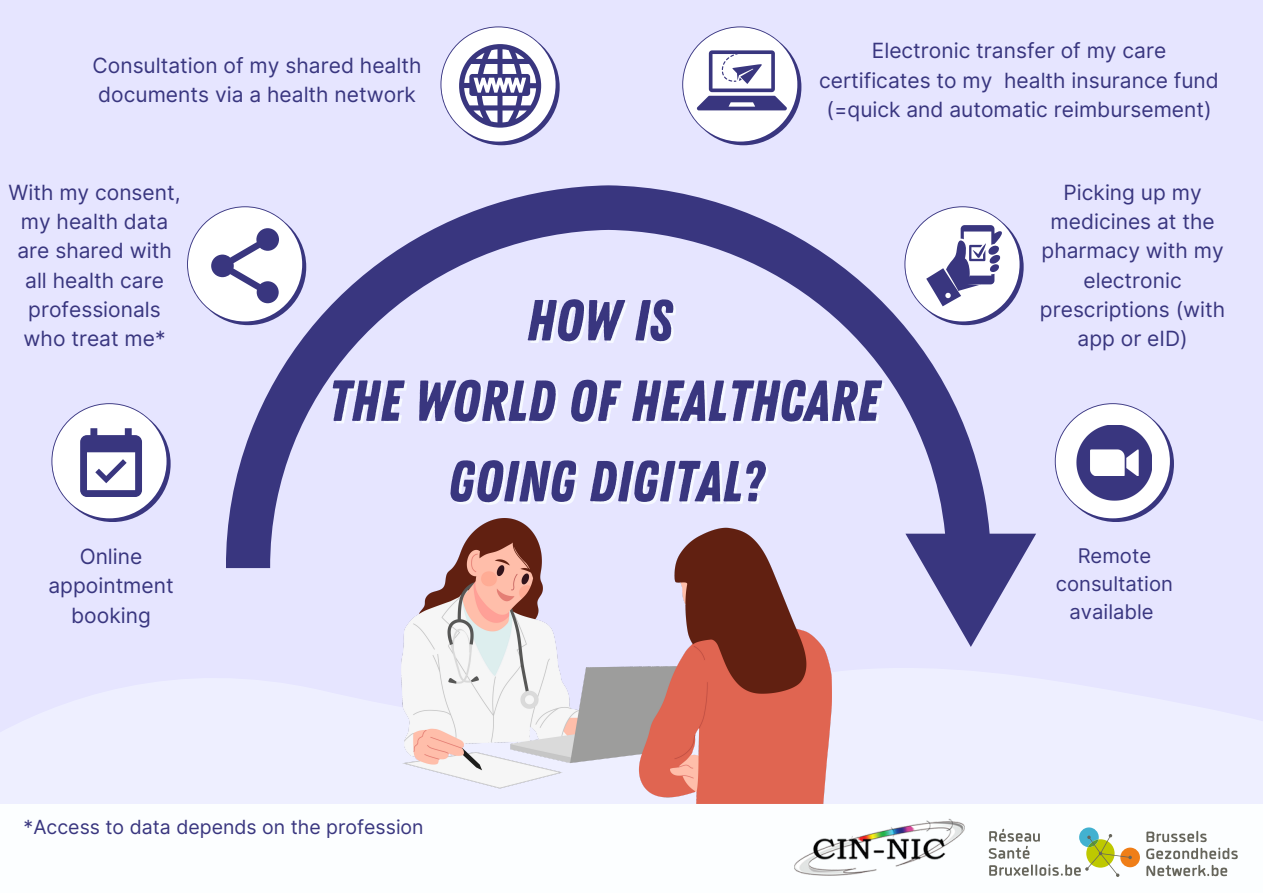
<style>
.page{position:relative;width:1263px;height:893px;background:#e6e5ff}
.page>*{position:absolute;margin:0;border:0;box-sizing:border-box;transform-origin:0 0}
.t1{font:57.75px "Zing Rust Base";color:#39367f}
.t2{font:21px/29.2px "Inter";color:#39367f;text-align:center}
.t3{font:20.25px/28.1px "Inter";color:#39367f;text-align:center}
.t4{font:19.5px "Inter";color:#39367f}
</style>
<div class="page">
<svg style="left:226px;top:185px;width:810px;height:462px"></svg>
<div style="left:0;top:668px;width:1263px;height:225px;background:linear-gradient(to bottom,#e7e7ff,#fff)"></div>
<svg style="left:187px;top:206px;width:119px;height:119px"></svg>
<svg style="left:440px;top:26px;width:120px;height:119px"></svg>
<img style="left:794px;top:804px;width:170px;height:72px">
<svg style="left:904px;top:206px;width:120px;height:119px"></svg>
<svg style="left:51px;top:403px;width:120px;height:119px"></svg>
<svg style="left:682px;top:26px;width:119px;height:119px"></svg>
<svg style="left:1055px;top:403px;width:119px;height:119px"></svg>
<div style="left:1073px;top:422px;width:82px;height:81px;background:#fff"></div>
<svg style="left:1077px;top:425px;width:75px;height:75px;fill:#39367f"></svg>
<div style="left:1090px;top:449px;width:48px;height:27px;background:#fff"></div>
<img style="left:401px;top:518px;width:430px;height:286px">
<div style="left:1120px;top:847px;width:20px;height:20px;background:#ef7e18;border-radius:50%"></div>
<svg style="left:1146px;top:831px;width:92px;height:28px"></svg>
<svg style="left:1146px;top:865px;width:81px;height:11px"></svg>
<svg style="left:989px;top:827px;width:143px;height:50px"></svg>
<p class="t2" style="left:93px;top:51px;width:330px;text-align:left">Consultation of my shared health documents via a health network</p>
<p class="t2" style="left:819px;top:36px;width:401px">Electronic transfer of my care certificates to my health insurance fund (=quick and automatic reimbursement)</p>
<p class="t2" style="left:9px;top:178px;width:173px">With my consent, my health data are shared with all health care professionals who treat me*</p>
<p class="t2" style="left:48px;top:542px;width:127px">Online appointment booking</p>
<p class="t1" style="left:526px;top:287px;width:147px">HOW IS</p>
<p class="t1" style="left:328px;top:367px;width:552px">THE WORLD OF HEALTHCARE</p>
<p class="t1" style="left:448px;top:448px;width:317px">GOING DIGITAL?</p>
<p class="t4" style="left:24px;top:815px;width:402px">*Access to data depends on the profession</p>
<p class="t2" style="left:1040px;top:178px;width:187px">Picking up my medicines at the pharmacy with my electronic prescriptions (with app or eID)</p>
<p class="t3" style="left:1056px;top:541px;width:119px">Remote consultation available</p>
</div>
